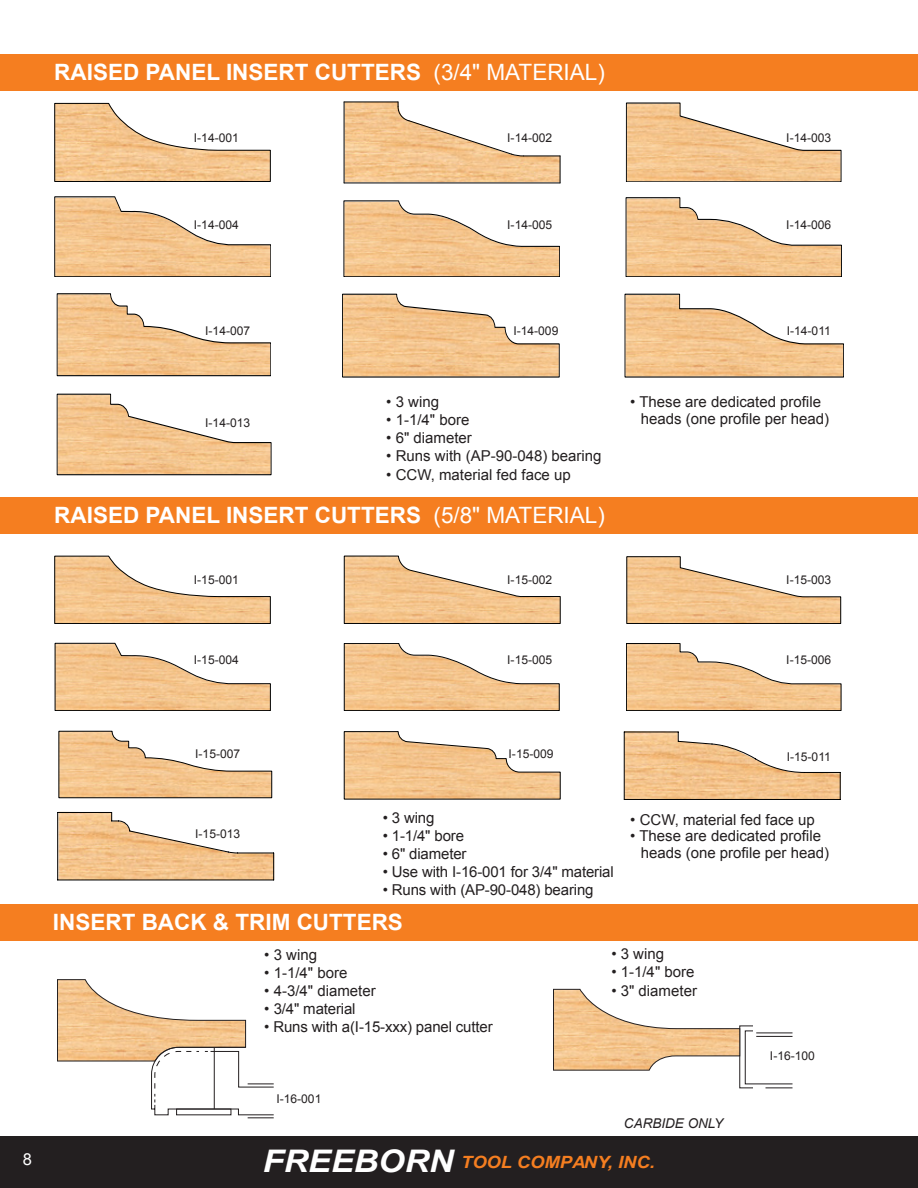
<style>
.page{position:relative;width:918px;height:1188px;background:#fff}
.page>*{position:absolute;margin:0;border:0;box-sizing:border-box;transform-origin:0 0}
.t1{font:700 22.5px "Arial";color:#fff}
.t2{font:italic 700 16.8px "Arial";color:#f57e20;scale:1.09 1}
.t3{font:16.5px "Arial";color:#fff}
.t4{font:15px/16.5px "Arial";color:#231f20}
.t5{font:italic 13.5px "Arial";color:#231f20}
.t6{font:12.15px "Arial";color:#231f20}
.s1{font-weight:400}
.s2{font-size:31.2px;color:#fff}
</style>
<div class="page">
<div style="left:0;top:1136px;width:918px;height:52px;background:#231f20"></div>
<svg style="left:624px;top:293px;width:220px;height:85px"></svg>
<div style="left:0;top:54px;width:918px;height:36px;background:#f57e20"></div>
<hr style="left:917px;top:357px;width:1px;height:36px;background:#f57e20">
<hr style="left:917px;top:651px;width:1px;height:36px;background:#f57e20">
<div style="left:0;top:497px;width:918px;height:36px;background:#f57e20"></div>
<div style="left:0;top:904px;width:918px;height:37px;background:#f57e20"></div>
<svg style="left:54px;top:103px;width:217px;height:79px"></svg>
<svg style="left:54px;top:556px;width:217px;height:68px"></svg>
<svg style="left:344px;top:556px;width:217px;height:68px"></svg>
<svg style="left:626px;top:102px;width:215px;height:80px"></svg>
<svg style="left:626px;top:556px;width:215px;height:68px"></svg>
<svg style="left:54px;top:196px;width:217px;height:81px"></svg>
<svg style="left:55px;top:643px;width:216px;height:68px"></svg>
<svg style="left:343px;top:200px;width:217px;height:77px"></svg>
<svg style="left:344px;top:643px;width:216px;height:68px"></svg>
<svg style="left:625px;top:197px;width:216px;height:80px"></svg>
<svg style="left:626px;top:643px;width:215px;height:68px"></svg>
<svg style="left:56px;top:294px;width:215px;height:83px"></svg>
<svg style="left:58px;top:731px;width:214px;height:67px"></svg>
<svg style="left:342px;top:293px;width:217px;height:85px"></svg>
<svg style="left:344px;top:731px;width:217px;height:69px"></svg>
<svg style="left:56px;top:393px;width:215px;height:83px"></svg>
<svg style="left:57px;top:979px;width:217px;height:139px"></svg>
<div style="left:176px;top:1109px;width:55px;height:6px;border:1px solid #231f20"></div>
<svg style="left:553px;top:989px;width:240px;height:99px"></svg>
<img style="left:345px;top:103px;width:215px;height:79px">
<svg style="left:397px;top:102px;width:127px;height:55px"></svg>
<hr style="left:524px;top:156px;width:36px;height:1px;background:#000">
<hr style="left:344px;top:183px;width:216px;height:1px;background:#000">
<hr style="left:344px;top:102px;width:1px;height:81px;background:#000">
<hr style="left:344px;top:102px;width:54px;height:1px;background:#000">
<svg style="left:560px;top:156px;width:1px;height:27px"></svg>
<svg style="left:623px;top:731px;width:218px;height:69px"></svg>
<svg style="left:57px;top:812px;width:217px;height:69px"></svg>
<h1 class="t1" style="left:54px;top:57px;width:552px">RAISED PANEL INSERT CUTTERS <span class="s1">(3/4" MATERIAL)</span></h1>
<p class="t6" style="left:194px;top:130px;width:47px">I-14-001</p>
<p class="t6" style="left:507px;top:130px;width:47px">I-14-002</p>
<p class="t6" style="left:786px;top:130px;width:47px">I-14-003</p>
<p class="t6" style="left:194px;top:217px;width:47px">I-14-004</p>
<p class="t6" style="left:507px;top:217px;width:47px">I-14-005</p>
<p class="t6" style="left:786px;top:217px;width:47px">I-14-006</p>
<p class="t6" style="left:205px;top:323px;width:47px">I-14-007</p>
<p class="t6" style="left:513px;top:323px;width:47px">I-14-009</p>
<p class="t6" style="left:787px;top:323px;width:46px">I-14-011</p>
<p class="t6" style="left:205px;top:414px;width:47px">I-14-013</p>
<p class="t4" style="left:386px;top:394px;width:54px">• 3 wing</p>
<p class="t4" style="left:386px;top:412px;width:85px">• 1-1/4" bore</p>
<p class="t4" style="left:386px;top:430px;width:87px">• 6" diameter</p>
<p class="t4" style="left:386px;top:448px;width:217px">• Runs with (AP-90-048) bearing</p>
<p class="t4" style="left:386px;top:466px;width:186px">• CCW, material fed face up</p>
<p class="t4" style="left:641px;top:394px;width:190px;text-indent:-10px">• These are dedicated profile heads (one profile per head)</p>
<h1 class="t1" style="left:54px;top:500px;width:552px">RAISED PANEL INSERT CUTTERS <span class="s1">(5/8" MATERIAL)</span></h1>
<p class="t6" style="left:194px;top:572px;width:47px">I-15-001</p>
<p class="t6" style="left:507px;top:572px;width:47px">I-15-002</p>
<p class="t6" style="left:786px;top:572px;width:47px">I-15-003</p>
<p class="t6" style="left:194px;top:651px;width:47px">I-15-004</p>
<p class="t6" style="left:507px;top:651px;width:47px">I-15-005</p>
<p class="t6" style="left:786px;top:651px;width:47px">I-15-006</p>
<p class="t6" style="left:195px;top:746px;width:47px">I-15-007</p>
<p class="t6" style="left:509px;top:746px;width:47px">I-15-009</p>
<p class="t6" style="left:787px;top:748px;width:46px">I-15-011</p>
<p class="t6" style="left:195px;top:826px;width:47px">I-15-013</p>
<p class="t4" style="left:383px;top:809px;width:53px">• 3 wing</p>
<p class="t4" style="left:383px;top:827px;width:83px">• 1-1/4" bore</p>
<p class="t4" style="left:383px;top:845px;width:85px">• 6" diameter</p>
<p class="t4" style="left:383px;top:864px;width:233px">• Use with I-16-001 for 3/4" material</p>
<p class="t4" style="left:383px;top:882px;width:212px">• Runs with (AP-90-048) bearing</p>
<h1 class="t1" style="left:53px;top:908px;width:351px">INSERT BACK &amp; TRIM CUTTERS</h1>
<p class="t4" style="left:630px;top:811px;width:186px">• CCW, material fed face up</p>
<p class="t4" style="left:641px;top:828px;width:190px;text-indent:-11px">• These are dedicated profile heads (one profile per head)</p>
<p class="t4" style="left:264px;top:946px;width:54px">• 3 wing</p>
<p class="t4" style="left:264px;top:965px;width:85px">• 1-1/4" bore</p>
<p class="t4" style="left:264px;top:983px;width:113px">• 4-3/4" diameter</p>
<p class="t4" style="left:264px;top:1001px;width:93px">• 3/4" material</p>
<p class="t4" style="left:264px;top:1019px;width:230px">• Runs with a(I-15-xxx) panel cutter</p>
<p class="t6" style="left:276px;top:1090px;width:47px">I-16-001</p>
<p class="t4" style="left:611px;top:946px;width:54px">• 3 wing</p>
<p class="t4" style="left:611px;top:964px;width:85px">• 1-1/4" bore</p>
<p class="t4" style="left:611px;top:982px;width:87px">• 3" diameter</p>
<p class="t5" style="left:624px;top:1115px;width:101px">CARBIDE ONLY</p>
<p class="t3" style="left:23px;top:1149px;width:11px">8</p>
<p class="t2" style="left:263px;top:1151px;width:361px"><span class="s2">FREEBORN</span> TOOL COMPANY, INC.</p>
<p class="t6" style="left:770px;top:1048px;width:47px">I-16-100</p>
</div>
